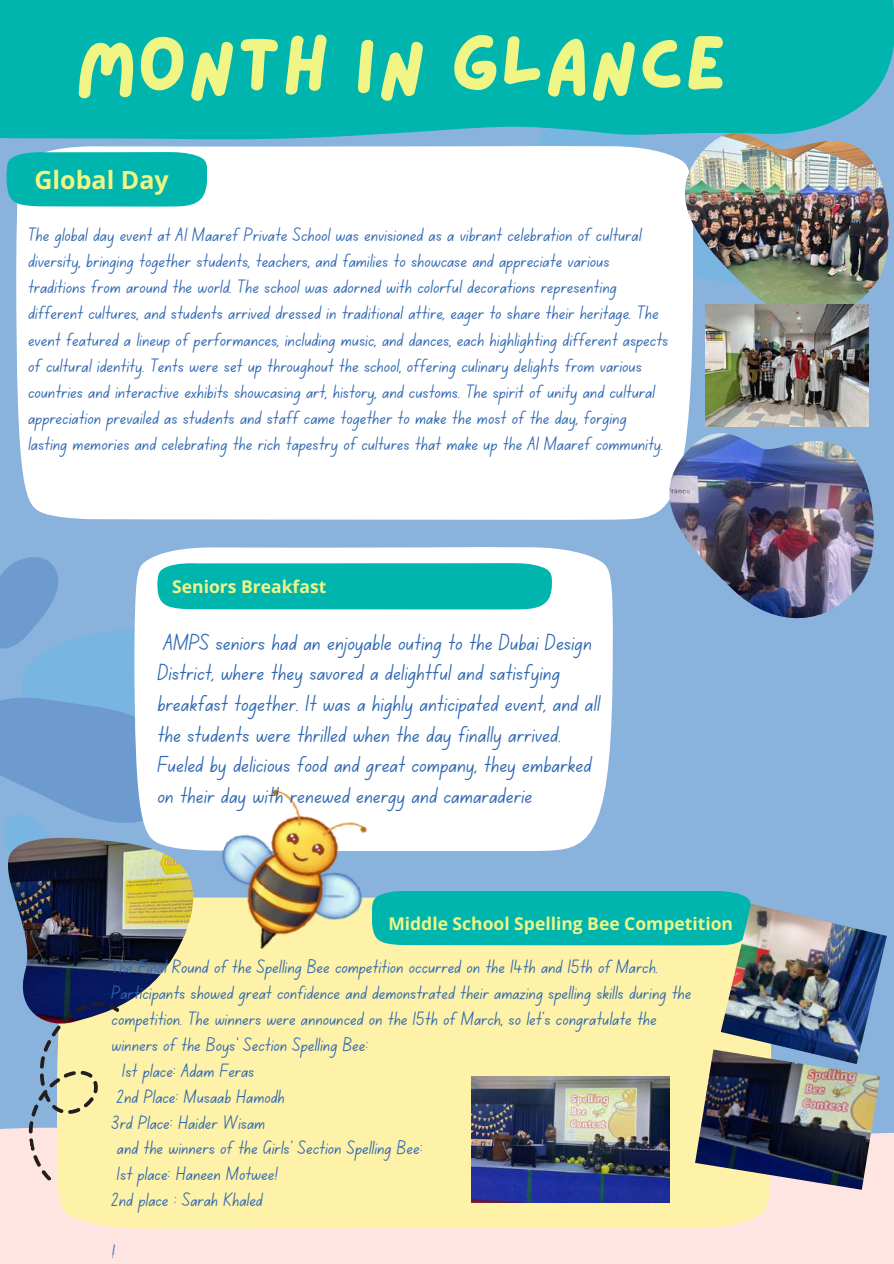
<style>
.page{position:relative;width:894px;height:1264px;background:#fff}
.page>*{position:absolute;margin:0;border:0;box-sizing:border-box;transform-origin:0 0}
.t1{font:77.85px "Lazydog";color:#eff685}
.t2{font:700 25.05px "Open Sans";color:#eff685}
.t3{font:23.4px/30.6px "Canva School Font";color:#2e67b1}
.t4{font:19.5px/26.2px "Canva School Font";color:#2e67b1}
.t5{font:700 17.55px "Open Sans";color:#eff685}
</style>
<div class="page">
<div style="left:0;top:0;width:893px;height:1263px;background:#89b2dd"></div>
<div style="left:16px;top:146px;width:677px;height:373px;background:#fff"></div>
<svg style="left:165px;top:547px;width:447px;height:304px;background:#f2f6fb"></svg>
<svg style="left:0;top:553px;width:551px;height:298px;background:#bcdfea"></svg>
<svg style="left:7px;top:152px;width:200px;height:55px;background:#0ab7b0"></svg>
<div style="left:0;top:1128px;width:893px;height:135px;background:#ffe5e2"></div>
<div style="left:57px;top:897px;width:714px;height:331px;background:#fdf2a7"></div>
<div style="left:388px;top:891px;width:363px;height:54px;background:#00b5ad"></div>
<img style="left:8px;top:837px;width:185px;height:186px">
<div style="left:0;top:0;width:893px;height:140px;background:#00b5ad"></div>
<img style="left:684px;top:133px;width:204px;height:184px">
<img style="left:669px;top:433px;width:204px;height:185px">
<img style="left:705px;top:304px;width:162px;height:122px">
<img style="left:194px;top:780px;width:194px;height:197px">
<img style="left:720px;top:903px;width:166px;height:146px">
<img style="left:472px;top:1075px;width:196px;height:126px">
<img style="left:694px;top:1049px;width:185px;height:140px">
<svg style="left:5px;top:997px;width:144px;height:185px"></svg>
<h1 class="t1" style="left:75px;top:27px;width:653px">MONTH IN GLANCE</h1>
<p class="t2" style="left:35px;top:162px;width:136px">Global Day</p>
<p class="t4" style="left:28px;top:224px;width:641px">The global day event at Al Maaref Private School was envisioned as a vibrant celebration of cultural diversity, bringing together students, teachers, and families to showcase and appreciate various traditions from around the world. The school was adorned with colorful decorations representing different cultures, and students arrived dressed in traditional attire, eager to share their heritage. The event featured a lineup of performances, including music, and dances, each highlighting different aspects of cultural identity. Tents were set up throughout the school, offering culinary delights from various countries and interactive exhibits showcasing art, history, and customs. The spirit of unity and cultural appreciation prevailed as students and staff came together to make the most of the day, forging lasting memories and celebrating the rich tapestry of cultures that make up the Al Maaref community.</p>
<p class="t5" style="left:172px;top:574px;width:155px">Seniors Breakfast</p>
<p class="t3" style="left:157px;top:629px;width:444px">AMPS seniors had an enjoyable outing to the Dubai Design District, where they savored a delightful and satisfying breakfast together. It was a highly anticipated event, and all the students were thrilled when the day finally arrived.<br>Fueled by delicious food and great company, they embarked on their day with renewed energy and camaraderie</p>
<p class="t5" style="left:388px;top:911px;width:346px">Middle School Spelling Bee Competition</p>
<p class="t4" style="left:111px;top:956px;width:548px">The Final Round of the Spelling Bee competition occurred on the 14th and 15th of March.</p>
<p class="t4" style="left:111px;top:981px;width:581px">Participants showed great confidence and demonstrated their amazing spelling skills during the</p>
<p class="t4" style="left:111px;top:1007px;width:546px">competition. The winners were announced on the 15th of March, so let’s congratulate the</p>
<p class="t4" style="left:111px;top:1033px;width:258px">winners of the Boys’ Section Spelling Bee:</p>
<p class="t4" style="left:122px;top:1059px;width:134px">1st place: Adam Feras</p>
<p class="t4" style="left:117px;top:1085px;width:169px">2nd Place: Musaab Hamodh</p>
<p class="t4" style="left:111px;top:1111px;width:155px">3rd Place: Haider Wisam</p>
<p class="t4" style="left:117px;top:1137px;width:307px">and the winners of the Girls’ Section Spelling Bee:</p>
<p class="t4" style="left:117px;top:1163px;width:163px">1st place: Haneen Motwee!</p>
<p class="t4" style="left:111px;top:1188px;width:153px">2nd place : Sarah Khaled</p>
<p class="t4" style="left:111px;top:1240px;width:5px">!</p>
</div>
